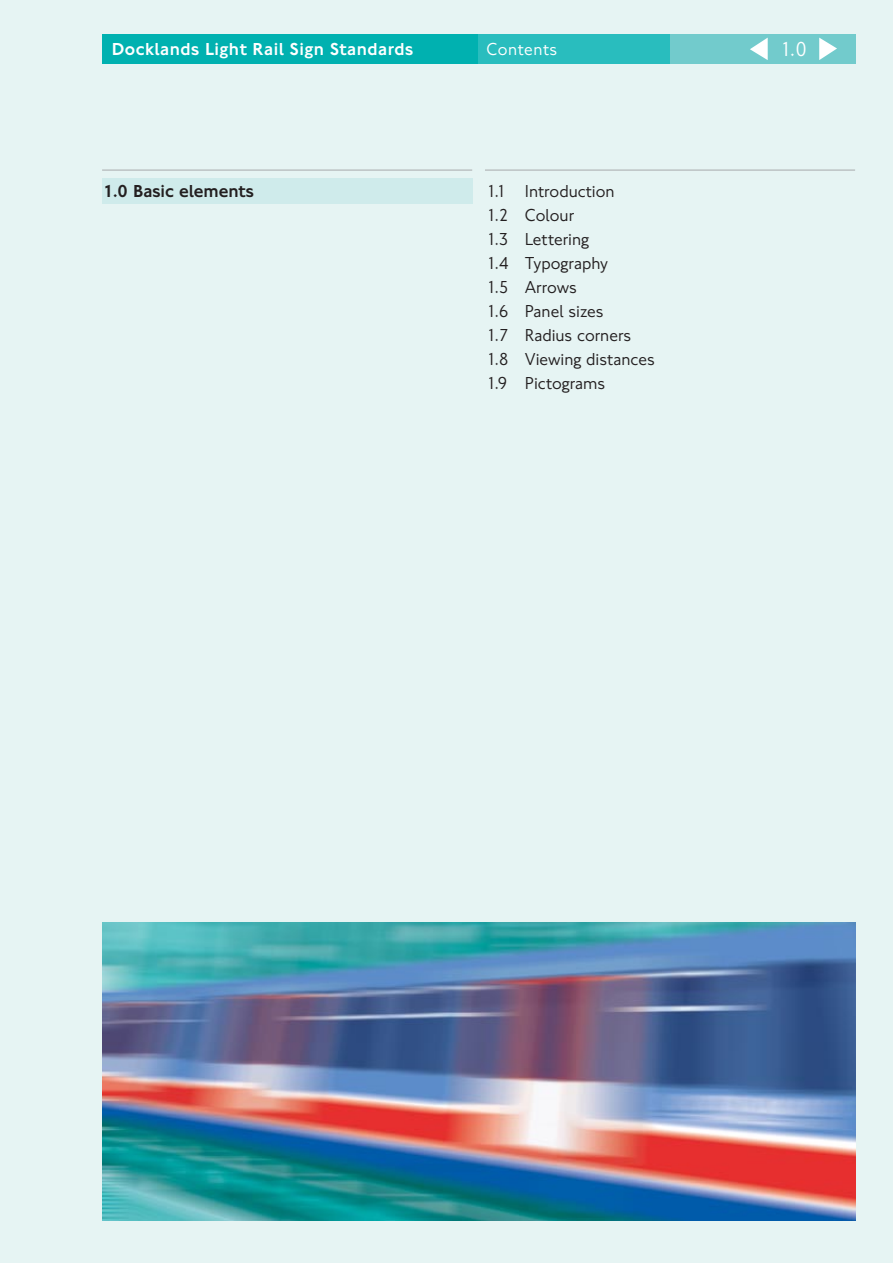
<style>
.page{position:relative;width:893px;height:1263px;background:#fff}
.page>*{position:absolute;margin:0;border:0;box-sizing:border-box;transform-origin:0 0}
.t1{font:21px "NJTFL";color:#fff}
.t2{font:18px/24px "NJTFL";color:#231f20}
.t3{font:500 18px "NJTFL";letter-spacing:.025em;color:#fff}
.t4{font:500 18px "NJTFL";color:#231f20}
.t5{font:18px "NJTFL";letter-spacing:.025em;color:#fff}
</style>
<div class="page">
<div style="left:0;top:0;width:892px;height:1263px;background:#e6f4f3"></div>
<div style="left:102px;top:34px;width:376px;height:30px;background:#00b1b0"></div>
<div style="left:478px;top:34px;width:192px;height:30px;background:#29bdbe"></div>
<div style="left:670px;top:34px;width:185px;height:30px;background:#72cbcc"></div>
<svg style="left:750px;top:38px;width:17px;height:22px"></svg>
<svg style="left:819px;top:38px;width:18px;height:22px"></svg>
<hr style="left:485px;top:170px;width:370px;height:1px;background:#a7a9ac">
<hr style="left:102px;top:170px;width:370px;height:1px;background:#a7a9ac">
<div style="left:102px;top:179px;width:370px;height:25px;background:#cfebeb"></div>
<img style="left:102px;top:923px;width:753px;height:297px">
<p class="t3" style="left:112px;top:43px;width:79px">Sign type</p>
<p class="t1" style="left:780px;top:41px;width:28px">1.0</p>
<p class="t3" style="left:112px;top:43px;width:302px">Docklands Light Rail Sign Standards</p>
<p class="t5" style="left:486px;top:43px;width:72px">Contents</p>
<p class="t4" style="left:104px;top:184px;width:152px">1.0 Basic elements</p>
<p class="t2" style="left:486px;top:180px;width:170px">1.1 Introduction<br>1.2 Colour<br>1.3 Lettering<br>1.4 Typography<br>1.5 Arrows<br>1.6 Panel sizes<br>1.7 Radius corners<br>1.8 Viewing distances<br>1.9 Pictograms</p>
</div>
